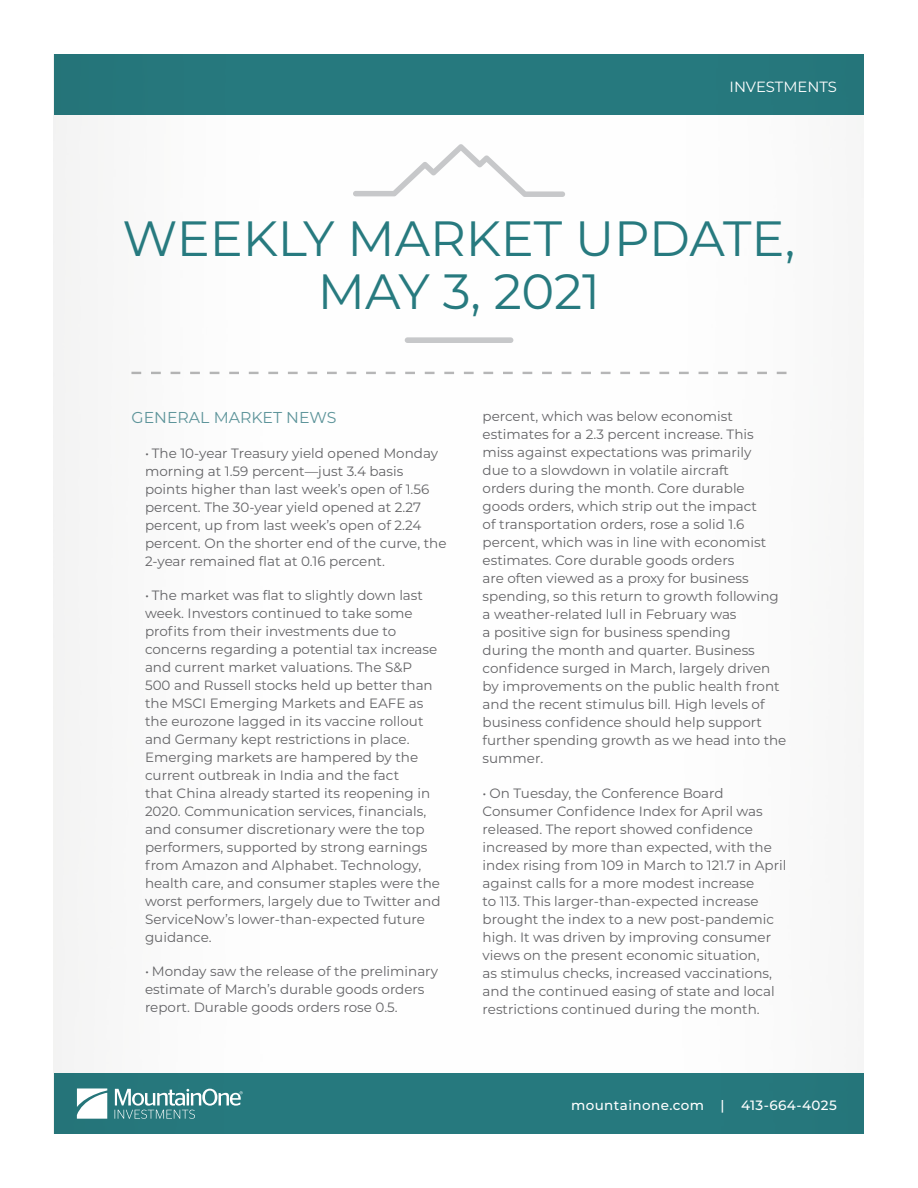
<style>
.page{position:relative;width:918px;height:1188px;background:#fff}
.page>*{position:absolute;margin:0;border:0;box-sizing:border-box;transform-origin:0 0}
.t1{font:49.5px/52.5px "Montserrat";color:#277a7f;text-align:center}
.Bullets_2{font:15.75px "Montserrat";color:#5d949a}
.t2{font:14.85px "Montserrat";color:#fff}
.t3{font:13.5px/18px "Montserrat";color:#636366}
.t4{font:500 13.5px "Montserrat";letter-spacing:.03em;color:#fff}
</style>
<div class="page">
<div style="left:54px;top:1073px;width:810px;height:61px;background:#277a7f"></div>
<div style="left:54px;top:54px;width:810px;height:61px;background:#277a7f"></div>
<svg style="left:77px;top:1088px;width:30px;height:31px"></svg>
<svg style="left:115px;top:1089px;width:128px;height:30px"></svg>
<svg style="left:353px;top:144px;width:212px;height:53px"></svg>
<div style="left:405px;top:337px;width:108px;height:6px;background:#c7c8ca;border-radius:3px"></div>
<svg style="left:131px;top:372px;width:656px;height:2px"></svg>
<p class="t2" style="left:730px;top:76px;width:109px">INVESTMENTS</p>
<p class="t1" style="left:123px;top:211px;width:674px">WEEKLY MARKET UPDATE,<br>MAY 3, 2021</p>
<p class="Bullets_2" style="left:132px;top:407px;width:206px">GENERAL MARKET NEWS</p>
<p class="t3" style="left:145px;top:443px;width:303px">• The 10-year Treasury yield opened Monday morning at 1.59 percent—just 3.4 basis points higher than last week’s open of 1.56 percent. The 30-year yield opened at 2.27 percent, up from last week’s open of 2.24 percent. On the shorter end of the curve, the 2-year remained flat at 0.16 percent.</p>
<p class="t3" style="left:145px;top:586px;width:297px">• The market was flat to slightly down last week. Investors continued to take some profits from their investments due to concerns regarding a potential tax increase and current market valuations. The S&amp;P 500 and Russell stocks held up better than the MSCI Emerging Markets and EAFE as the eurozone lagged in its vaccine rollout and Germany kept restrictions in place.<br>Emerging markets are hampered by the current outbreak in India and the fact<br>that China already started its reopening in 2020. Communication services, financials, and consumer discretionary were the top performers, supported by strong earnings from Amazon and Alphabet. Technology, health care, and consumer staples were the worst performers, largely due to Twitter and ServiceNow’s lower-than-expected future guidance.</p>
<p class="t3" style="left:145px;top:962px;width:295px">• Monday saw the release of the preliminary estimate of March’s durable goods orders report. Durable goods orders rose 0.5.</p>
<p class="t3" style="left:483px;top:407px;width:305px">percent, which was below economist estimates for a 2.3 percent increase. This miss against expectations was primarily<br>due to a slowdown in volatile aircraft<br>orders during the month. Core durable goods orders, which strip out the impact<br>of transportation orders, rose a solid 1.6 percent, which was in line with economist estimates. Core durable goods orders<br>are often viewed as a proxy for business spending, so this return to growth following a weather-related lull in February was<br>a positive sign for business spending<br>during the month and quarter. Business confidence surged in March, largely driven by improvements on the public health front and the recent stimulus bill. High levels of business confidence should help support further spending growth as we head into the summer.</p>
<p class="t3" style="left:483px;top:783px;width:305px">• On Tuesday, the Conference Board Consumer Confidence Index for April was released. The report showed confidence increased by more than expected, with the index rising from 109 in March to 121.7 in April against calls for a more modest increase<br>to 113. This larger-than-expected increase brought the index to a new post-pandemic high. It was driven by improving consumer views on the present economic situation,<br>as stimulus checks, increased vaccinations, and the continued easing of state and local restrictions continued during the month.</p>
<p class="t4" style="left:571px;top:1096px;width:267px">mountainone.com | 413-664-4025</p>
</div>
